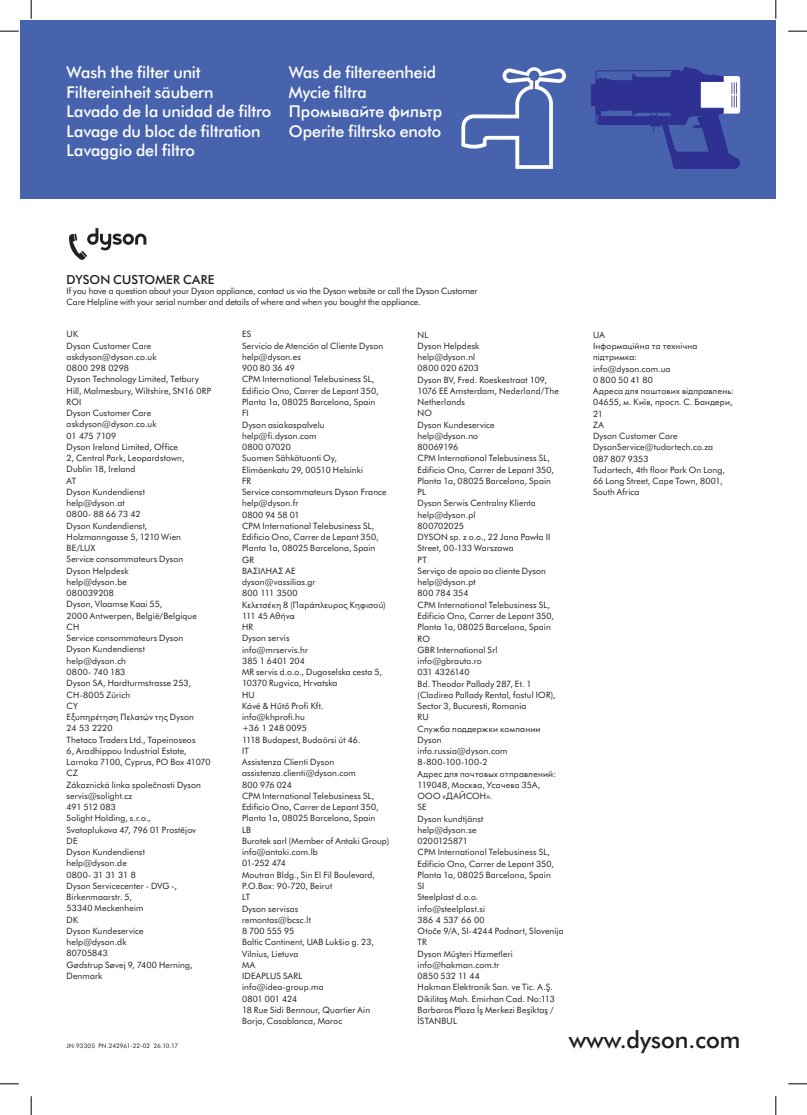
<style>
.page{position:relative;width:807px;height:1115px;background:#fff}
.page>*{position:absolute;margin:0;border:0;box-sizing:border-box;transform-origin:0 0}
.t1{font:500 23.75px "Futura B Tfor Dyson";color:#231f20}
.t2{font:500 16.25px/19.5px "Futura B Tfor Dyson";letter-spacing:-.005em;color:#fff}
.t3{font:500 12.5px "Futura B Tfor Dyson";letter-spacing:.015em;color:#231f20}
.t4{font:8.75px/11.2px "Futura B Tfor Dyson";letter-spacing:.02em;color:#231f20}
.t5{font:8.75px/10.5px "Futura B Tfor Dyson";color:#231f20}
.t6{font:6.25px "Futura B Tfor Dyson";letter-spacing:.025em;color:#231f20}
</style>
<div class="page">
<div style="left:21px;top:21px;width:754px;height:178px;background:#4863ae"></div>
<svg style="left:461px;top:67px;width:105px;height:102px"></svg>
<svg style="left:591px;top:66px;width:149px;height:103px"></svg>
<svg style="left:69px;top:228px;width:77px;height:32px"></svg>
<svg style="left:0;top:30px;width:19px;height:2px"></svg>
<svg style="left:788px;top:30px;width:18px;height:2px"></svg>
<svg style="left:0;top:1083px;width:19px;height:1px"></svg>
<svg style="left:788px;top:1083px;width:18px;height:1px"></svg>
<svg style="left:30px;top:0;width:2px;height:19px"></svg>
<svg style="left:30px;top:1096px;width:2px;height:19px"></svg>
<svg style="left:775px;top:0;width:1px;height:19px"></svg>
<svg style="left:775px;top:1096px;width:1px;height:19px"></svg>
<h2 class="t2" style="left:67px;top:62px;width:206px">Wash the filter unit<br>Filtereinheit säubern<br>Lavado de la unidad de filtro<br>Lavage du bloc de filtration<br>Lavaggio del filtro</h2>
<h2 class="t2" style="left:289px;top:62px;width:155px">Was de filtereenheid<br>Mycie filtra<br>Промывайте фильтр<br>Operite filtrsko enoto</h2>
<h3 class="t3" style="left:67px;top:270px;width:149px">DYSON CUSTOMER CARE</h3>
<p class="t5" style="left:67px;top:285px;width:412px">If you have a question about your Dyson appliance, contact us via the Dyson website or call the Dyson Customer<br>Care Helpline with your serial number and details of where and when you bought the appliance.</p>
<p class="t4" style="left:67px;top:328px;width:146px">UK<br>Dyson Customer Care askdyson@dyson.co.uk<br>0800 298 0298<br>Dyson Technology Limited, Tetbury<br>Hill, Malmesbury, Wiltshire, SN16 0RP<br>ROI<br>Dyson Customer Care askdyson@dyson.co.uk<br>01 475 7109<br>Dyson Ireland Limited, Office<br>2, Central Park, Leopardstown,<br>Dublin 18, Ireland<br>AT<br>Dyson Kundendienst<br>help@dyson.at<br>0800- 88 66 73 42<br>Dyson Kundendienst,<br>Holzmanngasse 5, 1210 Wien<br>BE/LUX<br>Service consommateurs Dyson<br>Dyson Helpdesk<br>help@dyson.be<br>080039208<br>Dyson, Vlaamse Kaai 55,<br>2000 Antwerpen, België/Belgique<br>CH<br>Service consommateurs Dyson<br>Dyson Kundendienst<br>help@dyson.ch<br>0800- 740 183<br>Dyson SA, Hardturmstrasse 253,<br>CH-8005 Zürich<br>CY<br>Εξυπηρέτηση Πελατών της Dyson<br>24 53 2220<br>Thetaco Traders Ltd., Tapeinoseos<br>6, Aradhippou Industrial Estate,<br>Larnaka 7100, Cyprus, PO Box 41070<br>CZ<br>Zákaznická linka společnosti Dyson servis@solight.cz<br>491 512 083<br>Solight Holding, s.r.o.,<br>Svatoplukova 47, 796 01 Prostějov<br>DE<br>Dyson Kundendienst<br>help@dyson.de<br>0800- 31 31 31 8<br>Dyson Servicecenter - DVG -,<br>Birkenmaarstr. 5,<br>53340 Meckenheim<br>DK<br>Dyson Kundeservice<br>help@dyson.dk<br>80705843<br>Gødstrup Søvej 9, 7400 Herning,<br>Denmark</p>
<p class="t4" style="left:242px;top:328px;width:149px">ES<br>Servicio de Atención al Cliente Dyson help@dyson.es<br>900 80 36 49<br>CPM International Telebusiness SL,<br>Edificio Ono, Carrer de Lepant 350,<br>Planta 1a, 08025 Barcelona, Spain<br>FI<br>Dyson asiakaspalvelu help@fi.dyson.com<br>0800 07020<br>Suomen Sähkötuonti Oy,<br>Elimäenkatu 29, 00510 Helsinki<br>FR<br>Service consommateurs Dyson France help@dyson.fr<br>0800 94 58 01<br>CPM International Telebusiness SL,<br>Edificio Ono, Carrer de Lepant 350,<br>Planta 1a, 08025 Barcelona, Spain<br>GR<br>ΒΑΣΙΛΗΑΣ ΑΕ<br>dyson@vassilias.gr<br>800 111 3500<br>Κελετσέκη 8 (Παράπλευρος Κηφισού)<br>111 45 Αθήνα<br>HR<br>Dyson servis<br>info@mrservis.hr<br>385 1 6401 204<br>MR servis d.o.o., Dugoselska cesta 5,<br>10370 Rugvica, Hrvatska<br>HU<br>Kávé &amp; Hűtő Profi Kft.<br>info@khprofi.hu<br>+36 1 248 0095<br>1118 Budapest, Budaörsi út 46.<br>IT<br>Assistenza Clienti Dyson assistenza.clienti@dyson.com<br>800 976 024<br>CPM International Telebusiness SL,<br>Edificio Ono, Carrer de Lepant 350,<br>Planta 1a, 08025 Barcelona, Spain<br>LB<br>Burotek sarl (Member of Antaki Group) info@antaki.com.lb<br>01-252 474<br>Moutran Bldg., Sin El Fil Boulevard,<br>P.O.Box: 90-720, Beirut<br>LT<br>Dyson servisas<br>remontas@bcsc.lt<br>8 700 555 95<br>Baltic Continent, UAB Lukšio g. 23,<br>Vilnius, Lietuva<br>MA<br>IDEAPLUS SARL<br>info@idea-group.ma<br>0801 001 424<br>18 Rue Sidi Bennour, Quartier Ain<br>Borja, Casablanca, Maroc</p>
<p class="t4" style="left:417px;top:328px;width:147px">NL<br>Dyson Helpdesk<br>help@dyson.nl<br>0800 020 6203<br>Dyson BV, Fred. Roeskestraat 109,<br>1076 EE Amsterdam, Nederland/The<br>Netherlands<br>NO<br>Dyson Kundeservice<br>help@dyson.no<br>80069196<br>CPM International Telebusiness SL,<br>Edificio Ono, Carrer de Lepant 350,<br>Planta 1a, 08025 Barcelona, Spain<br>PL<br>Dyson Serwis Centralny Klienta help@dyson.pl<br>800702025<br>DYSON sp. z o.o., 22 Jana Pawła II<br>Street, 00-133 Warszawa<br>PT<br>Serviço de apoio ao cliente Dyson help@dyson.pt<br>800 784 354<br>CPM International Telebusiness SL,<br>Edificio Ono, Carrer de Lepant 350,<br>Planta 1a, 08025 Barcelona, Spain<br>RO<br>GBR International Srl info@gbrauto.ro<br>031 4326140<br>Bd. Theodor Pallady 287, Et. 1 (Cladirea Pallady Rental, fostul IOR),<br>Sector 3, Bucuresti, Romania<br>RU<br>Служба поддержки компании<br>Dyson<br>info.russia@dyson.com<br>8-800-100-100-2<br>Адрес для почтовых отправлений:<br>119048, Москва, Усачева 35А,<br>ООО «ДАЙСОН».<br>SE<br>Dyson kundtjänst<br>help@dyson.se<br>0200125871<br>CPM International Telebusiness SL,<br>Edificio Ono, Carrer de Lepant 350,<br>Planta 1a, 08025 Barcelona, Spain<br>SI<br>Steelplast d.o.o.<br>info@steelplast.si<br>386 4 537 66 00<br>Otoče 9/A, SI-4244 Podnart, Slovenija<br>TR<br>Dyson Müşteri Hizmetleri info@hakman.com.tr<br>0850 532 11 44<br>Hakman Elektronik San. ve Tic. A.Ş.<br>Dikilitaş Mah. Emirhan Cad. No:113<br>Barbaros Plaza İş Merkezi Beşiktaş /<br>İSTANBUL</p>
<p class="t4" style="left:593px;top:329px;width:143px">UA<br>Інформаційна та технічна підтримка:<br>info@dyson.com.ua<br>0 800 50 41 80<br>Адреса для поштових відправлень:<br>04655, м. Київ, просп. С. Бандери,<br>21<br>ZA<br>Dyson Customer Care<br>DysonService@tudortech.co.za<br>087 807 9353<br>Tudortech, 4th floor Park On Long,<br>66 Long Street, Cape Town, 8001,<br>South Africa</p>
<p class="t6" style="left:67px;top:1042px;width:113px">JN.93305 PN.242961-22-02 26.10.17</p>
<h1 class="t1" style="left:568px;top:1023px;width:173px">www.dyson.com</h1>
</div>
